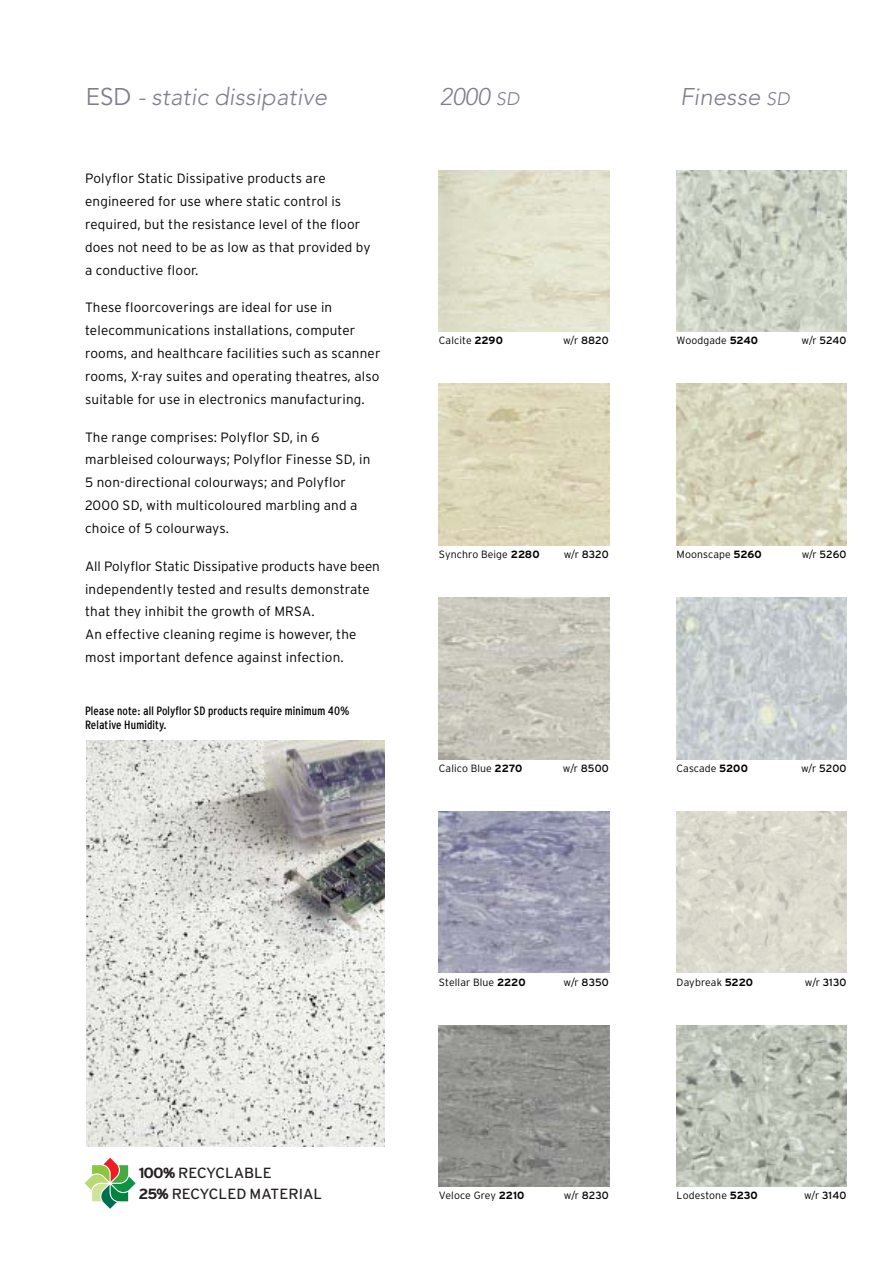
<style>
.page{position:relative;width:893px;height:1263px;background:#fff}
.page>*{position:absolute;margin:0;border:0;box-sizing:border-box;transform-origin:0 0}
.t1{font:italic 300 24px "Avenir";letter-spacing:.005em;color:#817e8a}
.t2{font:14.7px/21px "Polyflor Sans";color:#231f20}
.t3{font:300 13.5px/22.8px "Interstate";letter-spacing:.015em;color:#000}
.t4{font:condensed 12px/14.4px "Polyflor Sans";letter-spacing:.01em;color:#000}
.t5{font:300 10.5px "Interstate";letter-spacing:.015em;color:#000}
.t6{font:10.5px "Interstate";color:#000}
.s1{font-weight:400;font-style:normal}
.s2{font-size:18px}
.s3{font-weight:700}
.s4{font-weight:300}
</style>
<div class="page">
<img style="left:439px;top:384px;width:170px;height:161px">
<img style="left:439px;top:598px;width:170px;height:161px">
<img style="left:439px;top:811px;width:170px;height:162px">
<img style="left:439px;top:1025px;width:170px;height:162px">
<img style="left:677px;top:170px;width:170px;height:162px">
<img style="left:677px;top:384px;width:170px;height:161px">
<img style="left:677px;top:598px;width:170px;height:161px">
<img style="left:677px;top:811px;width:170px;height:162px">
<img style="left:677px;top:1025px;width:170px;height:162px">
<img style="left:86px;top:740px;width:299px;height:406px">
<svg style="left:85px;top:1158px;width:51px;height:51px"></svg>
<h1 class="t1" style="left:86px;top:87px;width:243px"><span class="s1">ESD</span> - static dissipative</h1>
<h1 class="t1" style="left:440px;top:87px;width:81px">2000 <span class="s2">SD</span></h1>
<h1 class="t1" style="left:680px;top:87px;width:111px">Finesse <span class="s2">SD</span></h1>
<p class="t3" style="left:85px;top:167px;width:287px">Polyflor Static Dissipative products are engineered for use where static control is required, but the resistance level of the floor does not need to be as low as that provided by a conductive floor.</p>
<p class="t3" style="left:85px;top:296px;width:297px">These floorcoverings are ideal for use in telecommunications installations, computer rooms, and healthcare facilities such as scanner rooms, X-ray suites and operating theatres, also suitable for use in electronics manufacturing.</p>
<p class="t3" style="left:85px;top:426px;width:287px">The range comprises: Polyflor SD, in 6 marbleised colourways; Polyflor Finesse SD, in 5 non-directional colourways; and Polyflor 2000 SD, with multicoloured marbling and a choice of 5 colourways.</p>
<p class="t3" style="left:85px;top:555px;width:296px">All Polyflor Static Dissipative products have been independently tested and results demonstrate that they inhibit the growth of MRSA.<br>An effective cleaning regime is however, the most important defence against infection.</p>
<p class="t4" style="left:85px;top:705px;width:266px">Please note: all Polyflor SD products require minimum 40%<br>Relative Humidity.</p>
<p class="t5" style="left:439px;top:335px;width:65px">Calcite <span class="s3">2290</span></p>
<p class="t6" style="left:563px;top:335px;width:47px"><span class="s4">w/r</span> 8820</p>
<p class="t5" style="left:439px;top:548px;width:102px">Synchro Beige <span class="s3">2280</span></p>
<p class="t6" style="left:564px;top:548px;width:46px"><span class="s4">w/r</span> 8320</p>
<p class="t5" style="left:439px;top:762px;width:85px">Calico Blue <span class="s3">2270</span></p>
<p class="t6" style="left:563px;top:762px;width:47px"><span class="s4">w/r</span> 8500</p>
<p class="t5" style="left:677px;top:335px;width:83px">Woodgade <span class="s3">5240</span></p>
<p class="t6" style="left:802px;top:335px;width:46px"><span class="s4">w/r</span> 5240</p>
<p class="t5" style="left:677px;top:548px;width:87px">Moonscape <span class="s3">5260</span></p>
<p class="t6" style="left:802px;top:548px;width:46px"><span class="s4">w/r</span> 5260</p>
<p class="t5" style="left:677px;top:762px;width:73px">Cascade <span class="s3">5200</span></p>
<p class="t6" style="left:801px;top:762px;width:47px"><span class="s4">w/r</span> 5200</p>
<p class="t2" style="left:139px;top:1164px;width:185px"><span class="s3">100%</span> RECYCLABLE<br><span class="s3">25%</span> RECYCLED MATERIAL</p>
<p class="t5" style="left:439px;top:976px;width:88px">Stellar Blue <span class="s3">2220</span></p>
<p class="t6" style="left:564px;top:976px;width:47px"><span class="s4">w/r</span> 8350</p>
<p class="t5" style="left:677px;top:976px;width:78px">Daybreak <span class="s3">5220</span></p>
<p class="t6" style="left:805px;top:976px;width:43px"><span class="s4">w/r</span> 3130</p>
<p class="t5" style="left:439px;top:1190px;width:87px">Veloce Grey <span class="s3">2210</span></p>
<p class="t6" style="left:564px;top:1190px;width:46px"><span class="s4">w/r</span> 8230</p>
<p class="t5" style="left:677px;top:1190px;width:83px">Lodestone <span class="s3">5230</span></p>
<p class="t6" style="left:804px;top:1190px;width:44px"><span class="s4">w/r</span> 3140</p>
</div>
